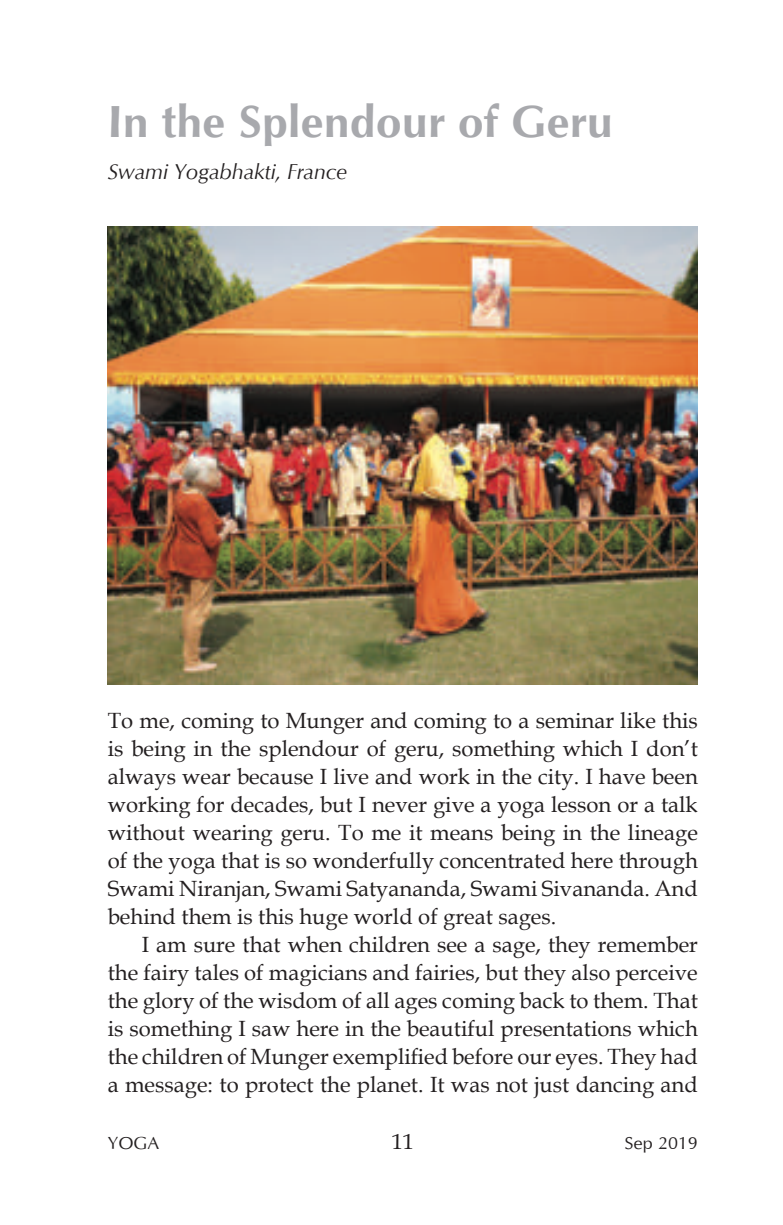
<style>
.page{position:relative;width:783px;height:1225px;background:#fff}
.page>*{position:absolute;margin:0;border:0;box-sizing:border-box;transform-origin:0 0}
.t1{font:700 46px "Optimum";color:#a8a9ad}
.t2{font:22px/28px "Book Antiqua";color:#231f20;text-align:justify}
.t3{font:italic 22px "Optimum";color:#231f20}
.t4{font:18px "Optimum";color:#231f20}
</style>
<div class="page">
<img style="left:108px;top:227px;width:589px;height:457px">
<h1 class="t1" style="left:108px;top:103px;width:506px">In the Splendour of Geru</h1>
<p class="t3" style="left:108px;top:163px;width:241px">Swami Yogabhakti, France</p>
<p class="t2" style="left:108px;top:707px;width:591px">To me, coming to Munger and coming to a seminar like this is being in the splendour of geru, something which I don’t always wear because I live and work in the city. I have been working for decades, but I never give a yoga lesson or a talk without wearing geru. To me it means being in the lineage of the yoga that is so wonderfully concentrated here through Swami Niranjan, Swami Satyananda, Swami Sivananda. And behind them is this huge world of great sages.</p>
<p class="t2" style="left:108px;top:931px;width:591px;text-indent:34px">I am sure that when children see a sage, they remember the fairy tales of magicians and fairies, but they also perceive the glory of the wisdom of all ages coming back to them. That is something I saw here in the beautiful presentations which the children of Munger exemplified before our eyes. They had a message: to protect the planet. It was not just dancing and</p>
<p class="t4" style="left:108px;top:1135px;width:53px">YOGA</p>
<p class="t2" style="left:392px;top:1127px;width:23px">11</p>
<p class="t4" style="left:624px;top:1135px;width:75px">Sep 2019</p>
</div>
